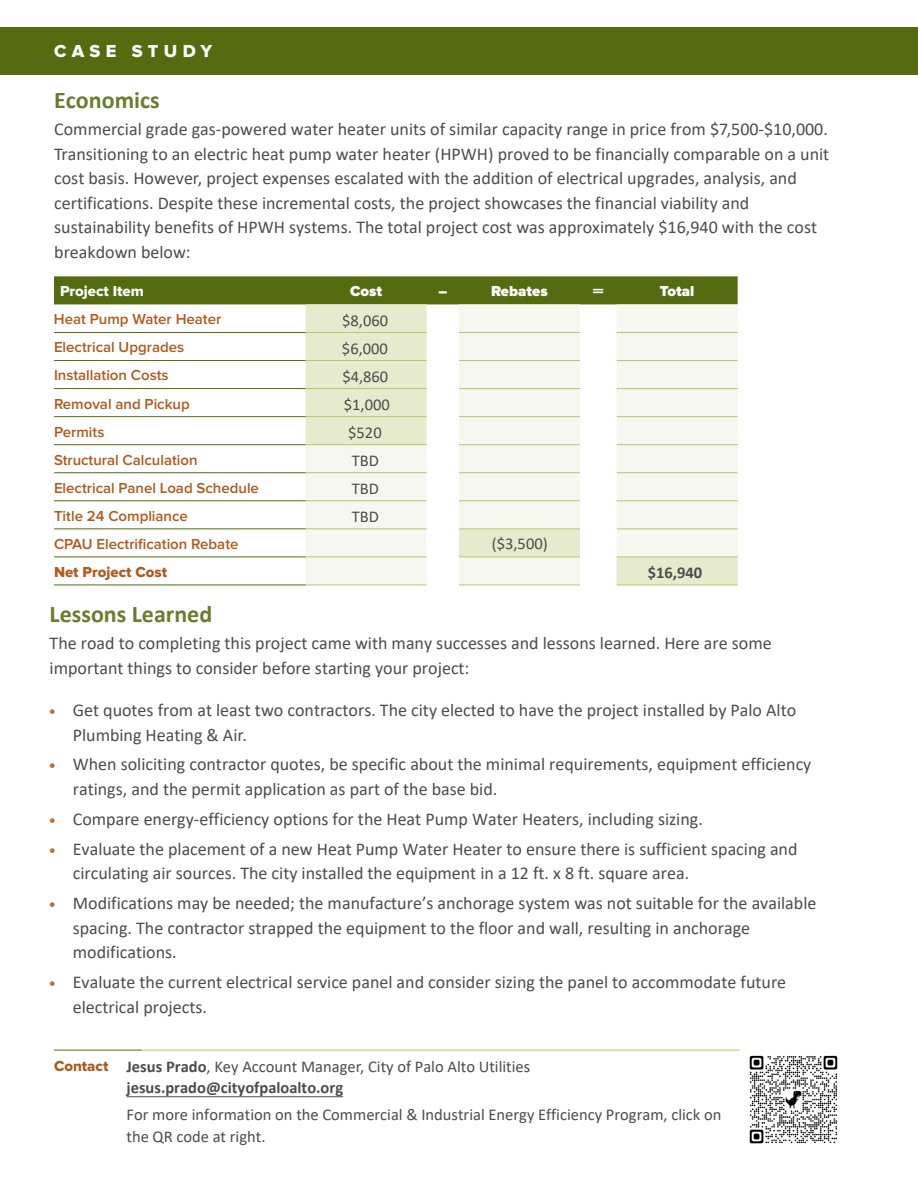
<style>
.page{position:relative;width:918px;height:1188px;background:#fff}
.page>*{position:absolute;margin:0;border:0;box-sizing:border-box;transform-origin:0 0}
.t1{font:700 24px "Calibri";color:#697d2b}
.t2{font:18px/24.6px "Calibri";color:#4b4c4d}
.t3{font:18px "Proxima Nova Extrabld";letter-spacing:.295em;color:#fff}
.t4{font:16.5px/21px "Calibri";color:#4b4c4d}
.t5{font:700 16.5px "Calibri";color:#4b4c4d}
.t6{font:600 15px "Proxima Nova";color:#b0591b}
.t7{font:15px "Proxima Nova Extrabld";color:#b0591b}
.t8{font:900 15px "Proxima Nova";color:#fff}
.t9{font:15px "Proxima Nova Extrabld";color:#fff}
.t10{font:900 15px "Proxima Nova";color:#fff;scale:1.5 1}
.s1{font-family:"Proxima Nova";font-weight:900;color:#bc6c37}
.s2{font-weight:700}
</style>
<div class="page">
<div style="left:0;top:27px;width:918px;height:47px;background:#546b0f"></div>
<div style="left:54px;top:276px;width:684px;height:28px;background:#546b0f"></div>
<svg style="left:306px;top:304px;width:432px;height:281px;fill:#f6f7ee"></svg>
<hr style="left:306px;top:332px;width:121px;height:1px;background:#b9c46c">
<hr style="left:459px;top:332px;width:121px;height:1px;background:#b9c46c">
<hr style="left:617px;top:332px;width:121px;height:1px;background:#b9c46c">
<hr style="left:306px;top:360px;width:121px;height:1px;background:#b9c46c">
<hr style="left:459px;top:360px;width:121px;height:1px;background:#b9c46c">
<hr style="left:617px;top:360px;width:121px;height:1px;background:#b9c46c">
<hr style="left:306px;top:388px;width:121px;height:1px;background:#b9c46c">
<hr style="left:459px;top:388px;width:121px;height:1px;background:#b9c46c">
<hr style="left:617px;top:388px;width:121px;height:1px;background:#b9c46c">
<hr style="left:306px;top:416px;width:121px;height:1px;background:#b9c46c">
<hr style="left:459px;top:416px;width:121px;height:1px;background:#b9c46c">
<hr style="left:617px;top:416px;width:121px;height:1px;background:#b9c46c">
<hr style="left:306px;top:444px;width:121px;height:1px;background:#b9c46c">
<hr style="left:459px;top:444px;width:121px;height:1px;background:#b9c46c">
<hr style="left:617px;top:444px;width:121px;height:1px;background:#b9c46c">
<hr style="left:306px;top:472px;width:121px;height:1px;background:#b9c46c">
<hr style="left:459px;top:472px;width:121px;height:1px;background:#b9c46c">
<hr style="left:617px;top:472px;width:121px;height:1px;background:#b9c46c">
<hr style="left:306px;top:500px;width:121px;height:1px;background:#b9c46c">
<hr style="left:459px;top:500px;width:121px;height:1px;background:#b9c46c">
<hr style="left:617px;top:500px;width:121px;height:1px;background:#b9c46c">
<hr style="left:306px;top:528px;width:121px;height:1px;background:#b9c46c">
<hr style="left:459px;top:528px;width:121px;height:1px;background:#b9c46c">
<hr style="left:617px;top:528px;width:121px;height:1px;background:#b9c46c">
<hr style="left:306px;top:557px;width:121px;height:1px;background:#b9c46c">
<hr style="left:459px;top:557px;width:121px;height:1px;background:#b9c46c">
<hr style="left:617px;top:557px;width:121px;height:1px;background:#b9c46c">
<hr style="left:306px;top:585px;width:121px;height:1px;background:#b9c46c">
<hr style="left:459px;top:585px;width:121px;height:1px;background:#b9c46c">
<hr style="left:617px;top:585px;width:121px;height:1px;background:#b9c46c">
<hr style="left:54px;top:332px;width:252px;height:1px;background:#546b0f">
<hr style="left:54px;top:360px;width:252px;height:1px;background:#546b0f">
<hr style="left:54px;top:388px;width:252px;height:1px;background:#546b0f">
<hr style="left:54px;top:416px;width:252px;height:1px;background:#546b0f">
<hr style="left:54px;top:444px;width:252px;height:1px;background:#546b0f">
<hr style="left:54px;top:472px;width:252px;height:1px;background:#546b0f">
<hr style="left:54px;top:500px;width:252px;height:1px;background:#546b0f">
<hr style="left:54px;top:528px;width:252px;height:1px;background:#546b0f">
<hr style="left:54px;top:557px;width:252px;height:1px;background:#546b0f">
<hr style="left:54px;top:585px;width:252px;height:1px;background:#546b0f">
<hr style="left:141px;top:1050px;width:599px;height:1px;background:#b9c46c">
<hr style="left:54px;top:1050px;width:87px;height:1px;background:#546b0f">
<img style="left:749px;top:1055px;width:89px;height:89px">
<hr style="left:127px;top:1096px;width:216px;height:1px;background:#4b4c4d">
<p class="t3" style="left:54px;top:41px;width:160px">CASE STUDY</p>
<p class="t1" style="left:54px;top:83px;width:107px">Economics</p>
<p class="t2" style="left:54px;top:116px;width:777px">Commercial grade gas-powered water heater units of similar capacity range in price from $7,500-$10,000.<br>Transitioning to an electric heat pump water heater (HPWH) proved to be financially comparable on a unit cost basis. However, project expenses escalated with the addition of electrical upgrades, analysis, and certifications. Despite these incremental costs, the project showcases the financial viability and sustainability benefits of HPWH systems. The total project cost was approximately $16,940 with the cost breakdown below:</p>
<p class="t9" style="left:60px;top:283px;width:85px">Project Item</p>
<p class="t8" style="left:350px;top:283px;width:34px">Cost</p>
<p class="t8" style="left:438px;top:283px;width:10px">–</p>
<p class="t8" style="left:491px;top:283px;width:58px">Rebates</p>
<p class="t10" style="left:593px;top:283px;width:9px">=</p>
<p class="t8" style="left:660px;top:283px;width:36px">Total</p>
<p class="t6" style="left:54px;top:311px;width:169px">Heat Pump Water Heater</p>
<p class="t4" style="left:342px;top:309px;width:47px">$8,060</p>
<p class="t6" style="left:54px;top:339px;width:132px">Electrical Upgrades</p>
<p class="t4" style="left:342px;top:338px;width:47px">$6,000</p>
<p class="t6" style="left:54px;top:367px;width:116px">Installation Costs</p>
<p class="t4" style="left:342px;top:366px;width:47px">$4,860</p>
<p class="t6" style="left:54px;top:395px;width:137px">Removal and Pickup</p>
<p class="t4" style="left:344px;top:394px;width:47px">$1,000</p>
<p class="t6" style="left:54px;top:423px;width:52px">Permits</p>
<p class="t4" style="left:348px;top:422px;width:35px">$520</p>
<p class="t6" style="left:54px;top:451px;width:145px">Structural Calculation</p>
<p class="t4" style="left:352px;top:450px;width:29px">TBD</p>
<p class="t6" style="left:54px;top:479px;width:207px">Electrical Panel Load Schedule</p>
<p class="t4" style="left:352px;top:478px;width:29px">TBD</p>
<p class="t6" style="left:54px;top:507px;width:135px">Title 24 Compliance</p>
<p class="t4" style="left:352px;top:506px;width:29px">TBD</p>
<p class="t6" style="left:54px;top:535px;width:186px">CPAU Electrification Rebate</p>
<p class="t4" style="left:492px;top:533px;width:57px">($3,500)</p>
<p class="t7" style="left:54px;top:563px;width:115px">Net Project Cost</p>
<p class="t5" style="left:648px;top:561px;width:56px">$16,940</p>
<p class="t1" style="left:50px;top:597px;width:164px">Lessons Learned</p>
<p class="t2" style="left:50px;top:631px;width:724px">The road to completing this project came with many successes and lessons learned. Here are some important things to consider before starting your project:</p>
<p class="t2" style="left:73px;top:697px;width:725px;text-indent:-24px"><span class="s1">•</span> Get quotes from at least two contractors. The city elected to have the project installed by Palo Alto<br>Plumbing Heating &amp; Air.</p>
<p class="t2" style="left:73px;top:752px;width:740px;text-indent:-24px"><span class="s1">•</span> When soliciting contractor quotes, be specific about the minimal requirements, equipment efficiency ratings, and the permit application as part of the base bid.</p>
<p class="t2" style="left:49px;top:806px;width:655px"><span class="s1">•</span> Compare energy-efficiency options for the Heat Pump Water Heaters, including sizing.</p>
<p class="t2" style="left:73px;top:836px;width:726px;text-indent:-24px"><span class="s1">•</span> Evaluate the placement of a new Heat Pump Water Heater to ensure there is sufficient spacing and circulating air sources. The city installed the equipment in a 12 ft. x 8 ft. square area.</p>
<p class="t2" style="left:73px;top:890px;width:745px;text-indent:-24px"><span class="s1">•</span> Modifications may be needed; the manufacture’s anchorage system was not suitable for the available spacing. The contractor strapped the equipment to the floor and wall, resulting in anchorage modifications.</p>
<p class="t2" style="left:73px;top:969px;width:715px;text-indent:-24px"><span class="s1">•</span> Evaluate the current electrical service panel and consider sizing the panel to accommodate future electrical projects.</p>
<p class="t7" style="left:54px;top:1057px;width:56px">Contact</p>
<p class="t4" style="left:127px;top:1056px;width:405px"><span class="s2">Jesus Prado</span>, Key Account Manager, City of Palo Alto Utilities <span class="s2">jesus.prado@cityofpaloalto.org</span></p>
<p class="t4" style="left:127px;top:1104px;width:596px;line-height:21.5px">For more information on the Commercial &amp; Industrial Energy Efficiency Program, click on the QR code at right.</p>
</div>
